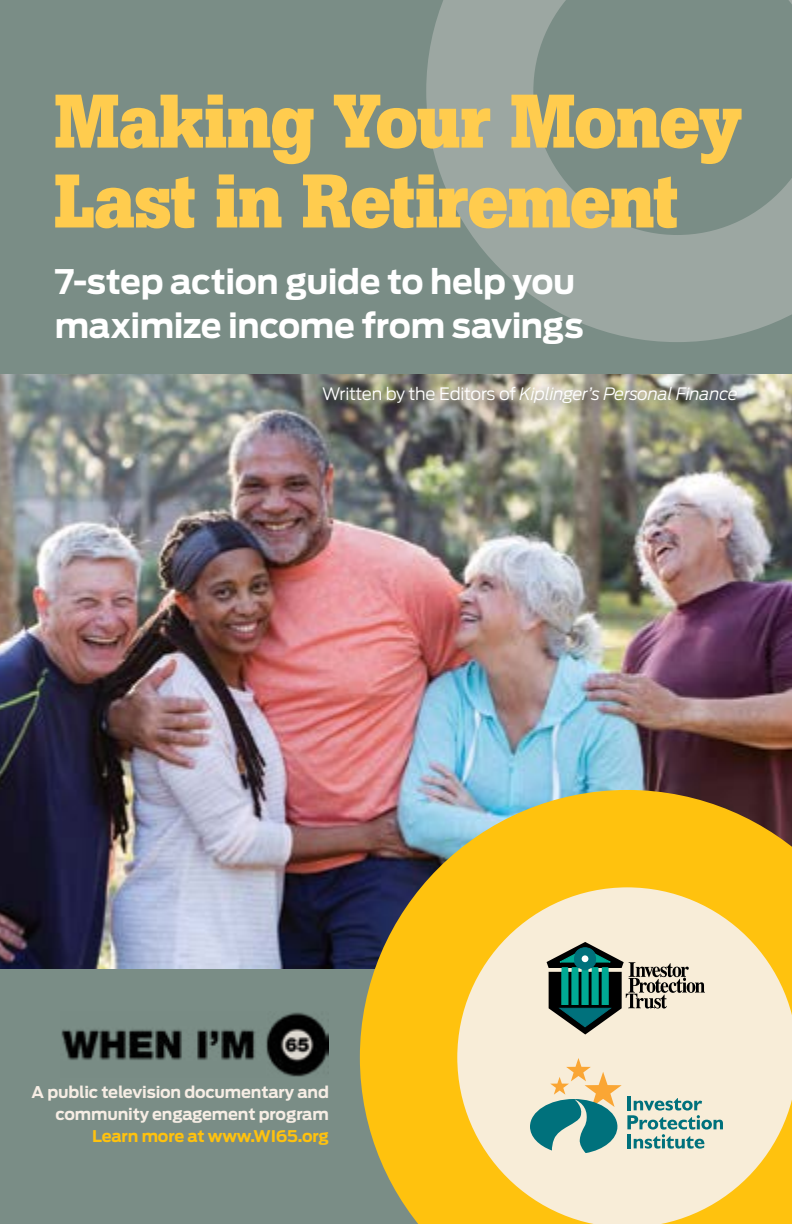
<style>
.page{position:relative;width:792px;height:1224px;background:#fff}
.page>*{position:absolute;margin:0;border:0;box-sizing:border-box;transform-origin:0 0}
.t1{font:700 75px/79.8px "Boton";letter-spacing:-.02em;color:#ffcc4e}
.t2{font:700 33.6px/44.2px "Antenna";letter-spacing:-.015em;color:#fff}
.t3{font:italic 300 17px "Antenna";letter-spacing:-.015em;color:#fff}
.t4{font:700 16px/22.2px "Antenna";letter-spacing:-.01em;color:#f6ede4;text-align:right}
.t5{font:700 16px "Antenna";letter-spacing:-.01em;color:#ffc20e}
.s1{font-style:normal}
</style>
<div class="page">
<img style="left:0;top:374px;width:792px;height:596px">
<div style="left:0;top:970px;width:792px;height:254px;background:#7a8d86"></div>
<div style="left:0;top:0;width:792px;height:374px;background:#7a8d86"></div>
<svg style="left:426px;top:0;width:366px;height:342px"></svg>
<div style="left:312px;top:377px;width:444px;height:46px;background:#000;opacity:.61"></div>
<svg style="left:360px;top:790px;width:432px;height:434px;background:#e7c668"></svg>
<svg style="left:530px;top:1058px;width:193px;height:94px;background:#bcccbb"></svg>
<svg style="left:547px;top:942px;width:158px;height:93px;background:#96a596"></svg>
<div style="left:574px;top:948px;width:22px;height:22px;background:#00717c;border-radius:50%"></div>
<div style="left:582px;top:955px;width:6px;height:7px;background:#fff;border-radius:50%"></div>
<img style="left:61px;top:1012px;width:268px;height:65px">
<h1 class="t1" style="left:54px;top:82px;width:689px">Making Your Money<br>Last in Retirement</h1>
<h2 class="t2" style="left:55px;top:260px;width:531px">7-step action guide to help you maximize income from savings</h2>
<p class="t3" style="left:322px;top:384px;width:417px"><span class="s1">Written by the Editors of</span> Kiplinger’s Personal Finance</p>
<p class="t4" style="left:32px;top:1081px;width:299px">A public television documentary and community engagement program</p>
<p class="t5" style="left:92px;top:1127px;width:238px">Learn more at www.WI65.org</p>
</div>
